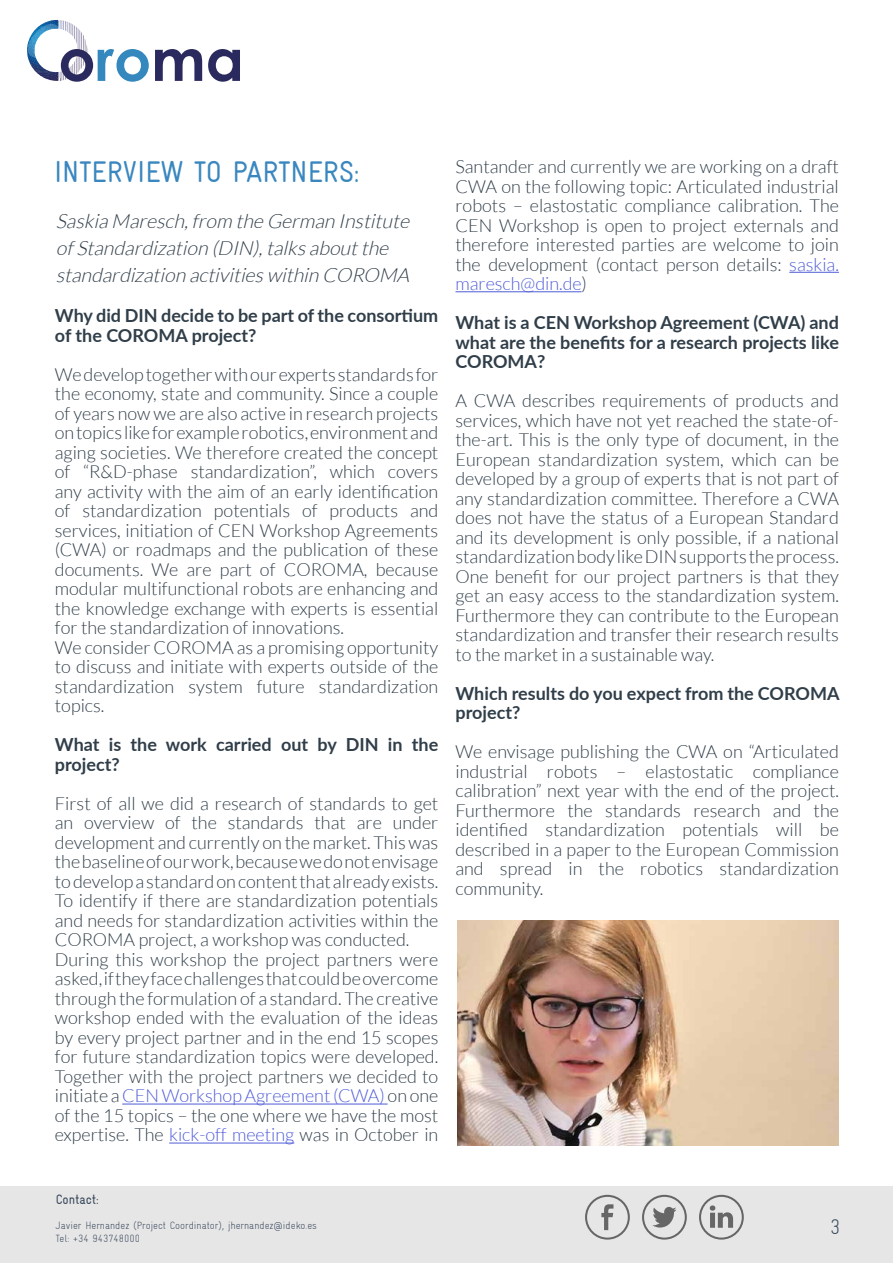
<style>
.page{position:relative;width:893px;height:1263px;background:#fff}
.page>*{position:absolute;margin:0;border:0;box-sizing:border-box;transform-origin:0 0}
.t1{font:700 58.5px "Century Gothic";color:#2b2a5e}
.t2{font:condensed 30px "Gravur";color:#3a87bf}
.t3{font:300 condensed 21px "Gravur";color:#38475c}
.t4{font:italic 300 19.5px/27px "Lato";color:#303e49}
.t5{font:300 18px/19.5px "Lato";color:#303e49;text-align:justify}
.t6{font:700 18px/19.5px "Lato";color:#303e49}
.t7{font:condensed 13.5px "Gravur";color:#38475c}
.t8{font:300 condensed 10.5px/12.6px "Gravur";color:#38475c}
.s1{color:#3488be}
.s2{color:#4f5cd6}
</style>
<div class="page">
<div style="left:0;top:1186px;width:893px;height:77px;background:#e6e6e6"></div>
<svg style="left:585px;top:1195px;width:45px;height:44px"></svg>
<svg style="left:642px;top:1195px;width:45px;height:44px"></svg>
<svg style="left:699px;top:1195px;width:45px;height:44px"></svg>
<svg style="left:27px;top:20px;width:61px;height:61px"></svg>
<hr style="left:122px;top:1104px;width:266px;height:1px;background:#4f5cd6">
<hr style="left:169px;top:1143px;width:125px;height:1px;background:#4f5cd6">
<img style="left:457px;top:920px;width:382px;height:225px">
<hr style="left:789px;top:272px;width:50px;height:1px;background:#4f5cd6">
<hr style="left:455px;top:291px;width:127px;height:1px;background:#4f5cd6">
<h1 class="t1" style="left:58px;top:15px;width:187px">o<span class="s1">ro</span>ma</h1>
<h2 class="t2" style="left:54px;top:154px;width:307px">INTERVIEW TO PARTNERS:</h2>
<p class="t4" style="left:56px;top:207px;width:360px">Saskia Maresch,from the German Institute ofStandardization (DIN),talksaboutthe standardization activitieswithin COROMA</p>
<p class="t6" style="left:55px;top:305px;width:385px">Why did DIN decide to be part of the consortium of the COROMA project?</p>
<p class="t5" style="left:55px;top:365px;width:385px;text-align:left">We develop together with our experts standards for the economy, state and community. Since a couple of years now we are also active in research projects on topics like for example robotics, environment and aging societies. We therefore created the concept of “R&amp;D-phase standardization”, which covers any activity with the aim of an early identification of standardization potentials of products and services, initiation of CEN Workshop Agreements (CWA) or roadmaps and the publication of these documents. We are part of COROMA, because modular multifunctional robots are enhancing and the knowledge exchange with experts is essential for the standardization of innovations.<br>We consider COROMA as a promising opportunity to discuss and initiate with experts outside of the standardization system future standardization topics.</p>
<p class="t6" style="left:55px;top:734px;width:385px">What is the work carried out by DIN in the project?</p>
<p class="t5" style="left:55px;top:794px;width:385px;text-align:left">First of all we did a research of standards to get an overview of the standards that are under development and currently on the market. This was the baseline of our work, because we do not envisage to develop a standard on content that already exists.<br>To identify if there are standardization potentials and needs for standardization activities within the COROMA project, a workshop was conducted.<br>During this workshop the project partners were asked, if they face challenges that could be overcome through the formulation of a standard. The creative workshop ended with the evaluation of the ideas by every project partner and in the end 15 scopes for future standardization topics were developed.<br>Together with the project partners we decided to initiate a <span class="s2">CEN Workshop Agreement (CWA)</span> on one of the 15 topics – the one where we have the most expertise. The <span class="s2">kick-off meeting</span> was in October in</p>
<p class="t5" style="left:455px;top:157px;width:385px">Santander and currently we are working on a draft CWA on the following topic: Articulated industrial robots – elastostatic compliance calibration. The CEN Workshop is open to project externals and therefore interested parties are welcome to join the development (contact person details: <span class="s2">saskia. maresch@din.de</span>)</p>
<p class="t6" style="left:455px;top:312px;width:385px;text-align:justify">What is a CEN Workshop Agreement (CWA) and what are the benefits for a research projects like COROMA?</p>
<p class="t5" style="left:455px;top:391px;width:385px">A CWA describes requirements of products and services, which have not yet reached the state-of&shy;the-art. This is the only type of document, in the European standardization system, which can be developed by a group of experts that is not part of any standardization committee. Therefore a CWA does not have the status of a European Standard and its development is only possible, if a national standardization body like DIN supports the process.<br>One benefit for our project partners is that they get an easy access to the standardization system.<br>Furthermore they can contribute to the European standardization and transfer their research results to the market in a sustainable way.</p>
<p class="t6" style="left:455px;top:683px;width:386px">Which results do you expect from the COROMA project?</p>
<p class="t5" style="left:455px;top:742px;width:385px">We envisage publishing the CWA on “Articulated industrial robots – elastostatic compliance calibration” next year with the end of the project.<br>Furthermore the standards research and the identified standardization potentials will be described in a paper to the European Commission and spread in the robotics standardization community.</p>
<p class="t7" style="left:56px;top:1192px;width:45px">Contact:</p>
<p class="t8" style="left:56px;top:1219px;width:263px">Javier Hernandez (Project Coordinator), jhernandez@ideko.es<br>Tel: +34 943748000</p>
<p class="t3" style="left:830px;top:1215px;width:12px">3</p>
</div>
